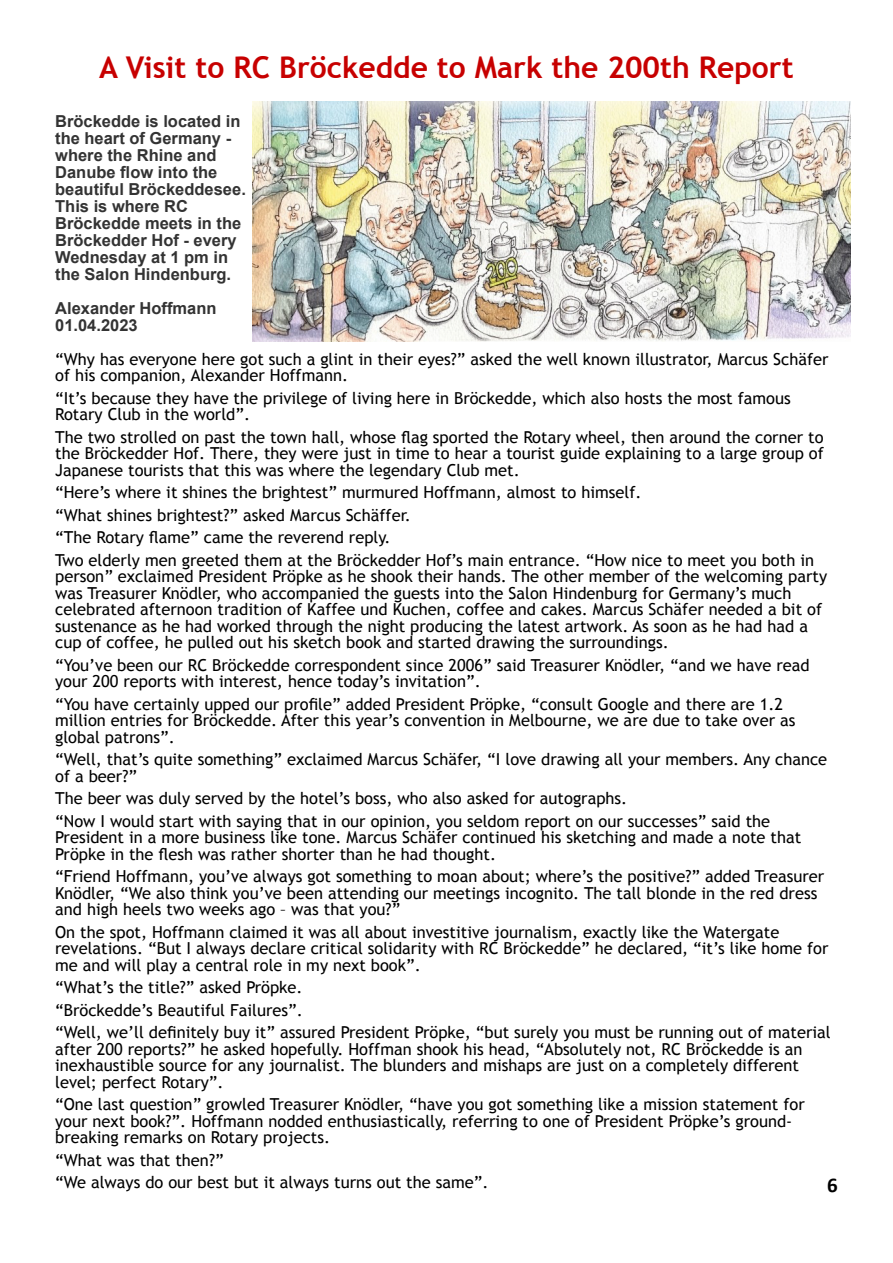
<style>
.page{position:relative;width:893px;height:1263px;background:#fff}
.page>*{position:absolute;margin:0;border:0;box-sizing:border-box;transform-origin:0 0}
.t1{font:700 30px "Trebuchet MS";color:#c70000}
.t2{font:700 21px "Calibri";color:#000}
.t3{font:16.5px/16.5px "Trebuchet MS";color:#000}
.t4{font:700 16.5px/17.1px "Arial";color:#333}
</style>
<div class="page">
<img style="left:253px;top:102px;width:597px;height:240px">
<h1 class="t1" style="left:99px;top:56px;width:696px">A Visit to RC Bröckedde to Mark the 200th Report</h1>
<p class="t4" style="left:55px;top:114px;width:192px">Bröckedde is located in the heart of Germany - where the Rhine and<br>Danube flow into the beautiful Bröckeddesee.<br>This is where RC<br>Bröckedde meets in the<br>Bröckedder Hof - every<br>Wednesday at 1 pm in the Salon Hindenburg.</p>
<p class="t4" style="left:55px;top:301px;width:163px">Alexander Hoffmann<br>01.04.2023</p>
<p class="t3" style="left:55px;top:352px;width:775px">“Why has everyone here got such a glint in their eyes?” asked the well known illustrator, Marcus Schäfer of his companion, Alexander Hoffmann.</p>
<p class="t3" style="left:55px;top:391px;width:737px">“It’s because they have the privilege of living here in Bröckedde, which also hosts the most famous<br>Rotary Club in the world”.</p>
<p class="t3" style="left:55px;top:430px;width:770px;text-align:justify">The two strolled on past the town hall, whose flag sported the Rotary wheel, then around the corner to the Bröckedder Hof. There, they were just in time to hear a tourist guide explaining to a large group of Japanese tourists that this was where the legendary Club met.</p>
<p class="t3" style="left:55px;top:482px;width:760px;line-height:22.5px">“Here’s where it shines the brightest” murmured Hoffmann, almost to himself.<br>“What shines brightest?” asked Marcus Schäffer.<br>“The Rotary flame” came the reverend reply.<br>Two elderly men greeted them at the Bröckedder Hof’s main entrance. “How nice to meet you both in</p>
<p class="t3" style="left:55px;top:569px;width:773px">person” exclaimed President Pröpke as he shook their hands. The other member of the welcoming party was Treasurer Knödler, who accompanied the guests into the Salon Hindenburg for Germany’s much celebrated afternoon tradition of Kaffee und Kuchen, coffee and cakes. Marcus Schäfer needed a bit of sustenance as he had worked through the night producing the latest artwork. As soon as he had had a cup of coffee, he pulled out his sketch book and started drawing the surroundings.</p>
<p class="t3" style="left:55px;top:658px;width:756px">“You’ve been our RC Bröckedde correspondent since 2006” said Treasurer Knödler, “and we have read your 200 reports with interest, hence today’s invitation”.</p>
<p class="t3" style="left:55px;top:697px;width:742px">“You have certainly upped our profile” added President Pröpke, “consult Google and there are 1.2 million entries for Bröckedde. After this year’s convention in Melbourne, we are due to take over as global patrons”.</p>
<p class="t3" style="left:55px;top:752px;width:773px">“Well, that’s quite something” exclaimed Marcus Schäfer, “I love drawing all your members. Any chance of a beer?”</p>
<p class="t3" style="left:55px;top:788px;width:717px;line-height:22.5px">The beer was duly served by the hotel’s boss, who also asked for autographs.<br>“Now I would start with saying that in our opinion, you seldom report on our successes” said the</p>
<p class="t3" style="left:55px;top:830px;width:748px">President in a more business like tone. Marcus Schäfer continued his sketching and made a note that<br>Pröpke in the flesh was rather shorter than he had thought.</p>
<p class="t3" style="left:55px;top:869px;width:771px">“Friend Hoffmann, you’ve always got something to moan about; where’s the positive?” added Treasurer<br>Knödler, “We also think you’ve been attending our meetings incognito. The tall blonde in the red dress and high heels two weeks ago – was that you?”</p>
<p class="t3" style="left:55px;top:925px;width:775px">On the spot, Hoffmann claimed it was all about investitive journalism, exactly like the Watergate revelations. “But I always declare critical solidarity with RC Bröckedde” he declared, “it’s like home for me and will play a central role in my next book”.</p>
<p class="t3" style="left:55px;top:977px;width:777px;line-height:22.5px">“What’s the title?” asked Pröpke.<br>“Bröckedde’s Beautiful Failures”.<br>“Well, we’ll definitely buy it” assured President Pröpke, “but surely you must be running out of material</p>
<p class="t3" style="left:55px;top:1042px;width:749px">after 200 reports?” he asked hopefully. Hoffman shook his head, “Absolutely not, RC Bröckedde is an inexhaustible source for any journalist. The blunders and mishaps are just on a completely different level; perfect Rotary”.</p>
<p class="t3" style="left:55px;top:1097px;width:751px">“One last question” growled Treasurer Knödler, “have you got something like a mission statement for your next book?”. Hoffmann nodded enthusiastically, referring to one of President Pröpke’s ground&shy;breaking remarks on Rotary projects.</p>
<p class="t3" style="left:55px;top:1150px;width:435px;line-height:22.5px">“What was that then?”<br>“We always do our best but it always turns out the same”.</p>
<p class="t2" style="left:827px;top:1176px;width:12px">6</p>
</div>
